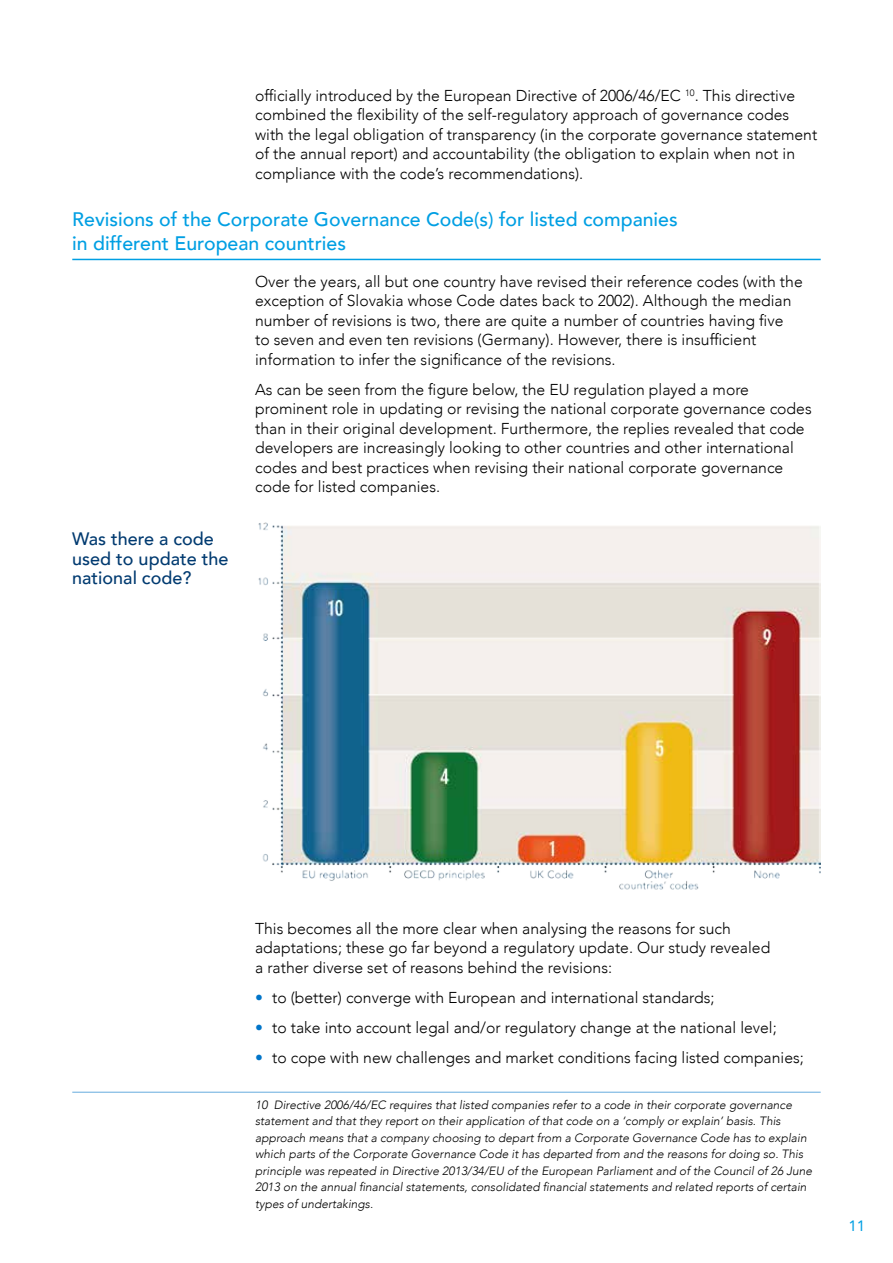
<style>
.page{position:relative;width:893px;height:1263px;background:#fff}
.page>*{position:absolute;margin:0;border:0;box-sizing:border-box;transform-origin:0 0}
.t1{font:500 19.5px/24px "Avenir";color:#009fe3}
.t2{font:500 18px/19.5px "Avenir";color:#003a70}
.t3{font:300 15.75px/19.5px "Avenir";color:#000}
.t4{font:15px "Avenir";color:#009fe3}
.t5{font:italic 300 12px/16.5px "Avenir";color:#000}
.s1{color:#0075c9}
</style>
<div class="page">
<hr style="left:72px;top:259px;width:749px;height:1px;background:#009fe3">
<hr style="left:72px;top:1092px;width:749px;height:1px;background:#66acde">
<img style="left:258px;top:522px;width:563px;height:368px">
<p class="t3" style="left:255px;top:86px;width:564px">officially introduced by the European Directive of 2006/46/EC <sup>10</sup>. This directive combined the flexibility of the self-regulatory approach of governance codes with the legal obligation of transparency (in the corporate governance statement of the annual report) and accountability (the obligation to explain when not in compliance with the code’s recommendations).</p>
<p class="t1" style="left:72px;top:206px;width:607px">Revisions of the Corporate Governance Code(s) for listed companies in different European countries</p>
<p class="t3" style="left:255px;top:272px;width:549px">Over the years, all but one country have revised their reference codes (with the exception of Slovakia whose Code dates back to 2002). Although the median number of revisions is two, there are quite a number of countries having five<br>to seven and even ten revisions (Germany). However, there is insufficient information to infer the significance of the revisions.</p>
<p class="t3" style="left:255px;top:380px;width:558px">As can be seen from the figure below, the EU regulation played a more prominent role in updating or revising the national corporate governance codes than in their original development. Furthermore, the replies revealed that code developers are increasingly looking to other countries and other international codes and best practices when revising their national corporate governance code for listed companies.</p>
<p class="t2" style="left:72px;top:528px;width:158px">Was there a code used to update the national code?</p>
<p class="t3" style="left:255px;top:918px;width:517px">This becomes all the more clear when analysing the reasons for such adaptations; these go far beyond a regulatory update. Our study revealed a rather diverse set of reasons behind the revisions:</p>
<p class="t3" style="left:255px;top:988px;width:461px"><span class="s1">•</span> to (better) converge with European and international standards;</p>
<p class="t3" style="left:255px;top:1018px;width:523px"><span class="s1">•</span> to take into account legal and/or regulatory change at the national level;</p>
<p class="t3" style="left:255px;top:1048px;width:550px"><span class="s1">•</span> to cope with new challenges and market conditions facing listed companies;</p>
<p class="t5" style="left:255px;top:1096px;width:559px">10 Directive 2006/46/EC requires that listed companies refer to a code in their corporate governance statement and that they report on their application of that code on a ‘comply or explain’ basis. This approach means that a company choosing to depart from a Corporate Governance Code has to explain which parts of the Corporate Governance Code it has departed from and the reasons for doing so. This principle was repeated in Directive 2013/34/EU of the European Parliament and of the Council of 26 June 2013 on the annual financial statements, consolidated financial statements and related reports of certain types of undertakings.</p>
<p class="t4" style="left:848px;top:1213px;width:18px">11</p>
</div>
